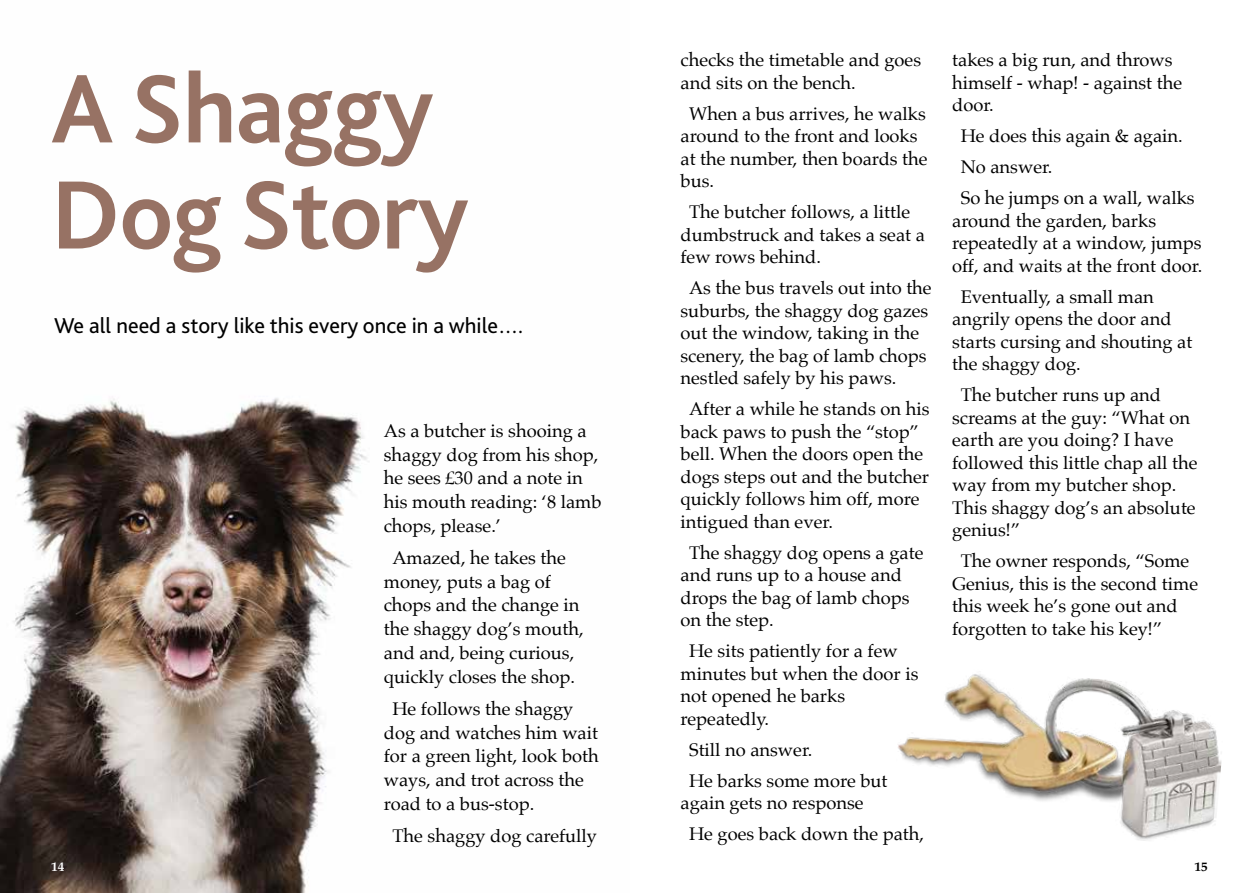
<style>
.page{position:relative;width:1259px;height:893px;background:#fff}
.page>*{position:absolute;margin:0;border:0;box-sizing:border-box;transform-origin:0 0}
.t1{font:700 101.55px/106.1px "Bliss 2";letter-spacing:-.01em;color:#977264}
.t2{font:22.5px "Bliss 2";color:#000}
.t3{font:18.3px/22.5px "Palatino";color:#000}
.t4{font:700 12.75px "Palatino";color:#fff;scale:1.05 1}
.t5{font:700 12.75px "Palatino";color:#000;scale:1.05 1}
</style>
<div class="page">
<img style="left:0;top:398px;width:369px;height:495px">
<img style="left:898px;top:674px;width:324px;height:167px">
<h1 class="t1" style="left:51px;top:53px;width:413px">A Shaggy<br>Dog Story</h1>
<p class="t2" style="left:54px;top:311px;width:471px">We all need a story like this every once in a while….</p>
<p class="t3" style="left:384px;top:419px;width:219px;line-height:23.7px">As a butcher is shooing a shaggy dog from his shop, he sees £30 and a note in his mouth reading: ‘8 lamb chops, please.’</p>
<p class="t3" style="left:384px;top:546px;width:201px;line-height:23.7px;text-indent:9px">Amazed, he takes the money, puts a bag of chops and the change in the shaggy dog’s mouth, and and, being curious, quickly closes the shop.</p>
<p class="t3" style="left:384px;top:697px;width:216px;line-height:23.7px;text-indent:9px">He follows the shaggy dog and watches him wait for a green light, look both ways, and trot across the road to a bus-stop.</p>
<p class="t3" style="left:392px;top:824px;width:206px">The shaggy dog carefully</p>
<p class="t3" style="left:680px;top:49px;width:242px">checks the timetable and goes and sits on the bench.</p>
<p class="t3" style="left:680px;top:102px;width:249px;text-indent:9px">When a bus arrives, he walks around to the front and looks at the number, then boards the bus.</p>
<p class="t3" style="left:680px;top:201px;width:246px;text-indent:9px">The butcher follows, a little dumbstruck and takes a seat a few rows behind.</p>
<p class="t3" style="left:680px;top:277px;width:253px;text-indent:9px">As the bus travels out into the suburbs, the shaggy dog gazes out the window, taking in the scenery, the bag of lamb chops nestled safely by his paws.</p>
<p class="t3" style="left:680px;top:398px;width:250px;text-indent:9px">After a while he stands on his back paws to push the “stop” bell. When the doors open the dogs steps out and the butcher quickly follows him off, more intigued than ever.</p>
<p class="t3" style="left:680px;top:541px;width:244px;text-indent:9px">The shaggy dog opens a gate and runs up to a house and drops the bag of lamb chops on the step.</p>
<p class="t3" style="left:680px;top:640px;width:239px;text-indent:9px">He sits patiently for a few minutes but when the door is not opened he barks repeatedly.</p>
<p class="t3" style="left:689px;top:734px;width:200px;line-height:31px">Still no answer.<br>He barks some more but</p>
<p class="t3" style="left:689px;top:787px;width:236px;line-height:31px;text-indent:-9px">again gets no response<br>He goes back down the path,</p>
<p class="t3" style="left:952px;top:49px;width:231px">takes a big run, and throws himself - whap! - against the door.</p>
<p class="t3" style="left:960px;top:120px;width:235px;line-height:31px">He does this again &amp; again.<br>No answer.<br>So he jumps on a wall, walks</p>
<p class="t3" style="left:952px;top:209px;width:252px">around the garden, barks repeatedly at a window, jumps off, and waits at the front door.</p>
<p class="t3" style="left:952px;top:285px;width:242px;text-indent:9px">Eventually, a small man angrily opens the door and starts cursing and shouting at the shaggy dog.</p>
<p class="t3" style="left:952px;top:384px;width:247px;text-indent:9px">The butcher runs up and screams at the guy: “What on earth are you doing? I have followed this little chap all the way from my butcher shop.<br>This shaggy dog’s an absolute genius!”</p>
<p class="t3" style="left:952px;top:550px;width:247px;text-indent:9px">The owner responds, “Some<br>Genius, this is the second time this week he’s gone out and forgotten to take his key!”</p>
<p class="t4" style="left:51px;top:855px;width:14px">14</p>
<p class="t5" style="left:1194px;top:855px;width:14px">15</p>
</div>
